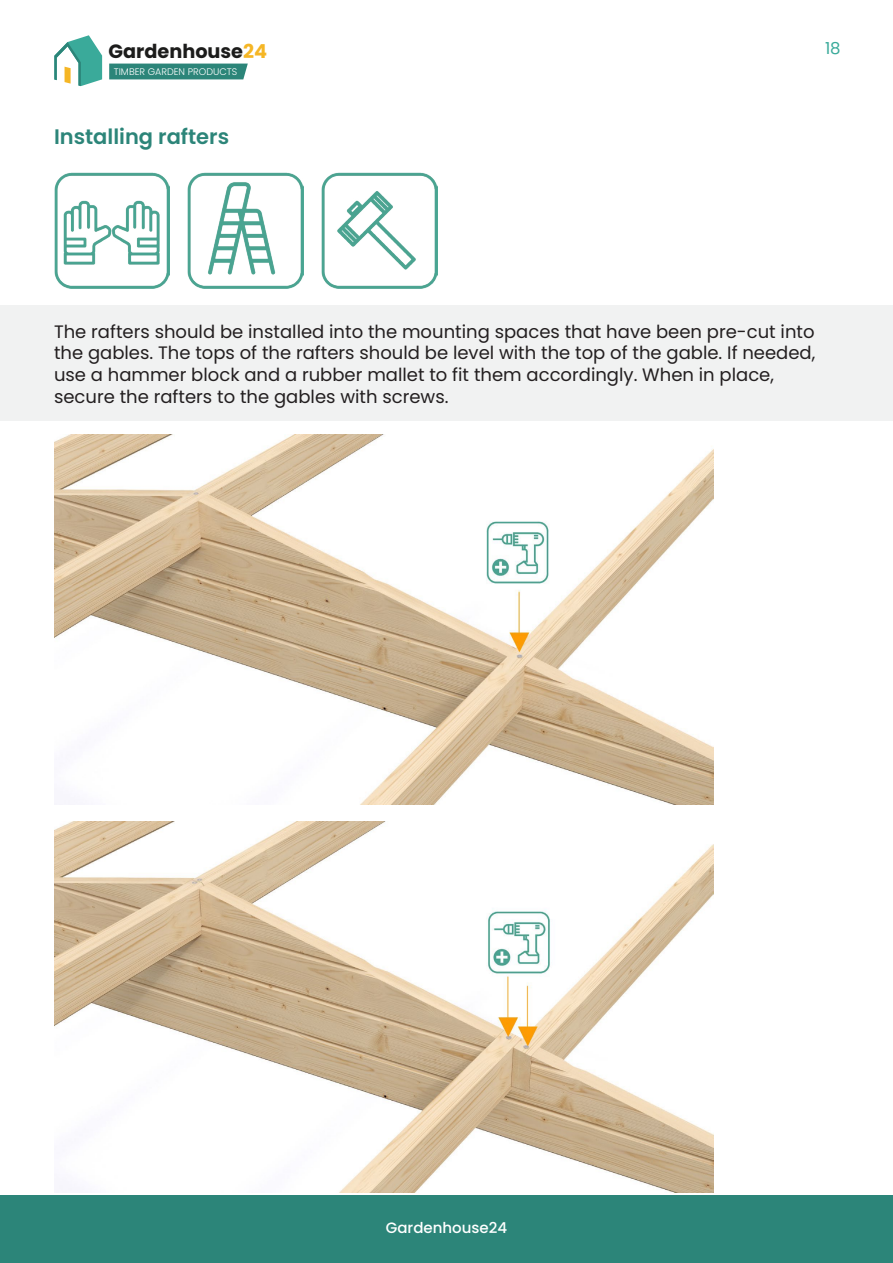
<style>
.page{position:relative;width:893px;height:1263px;background:#fff}
.page>*{position:absolute;margin:0;border:0;box-sizing:border-box;transform-origin:0 0}
.t1{font:600 21px "Poppins";color:#2c8579}
.t2{font:700 19.2px "Poppins";color:#1c1c1b}
.t3{font:18px/21.6px "Poppins";color:#231f20}
.t4{font:16.5px "Poppins";color:#3aaa9a}
.t5{font:500 15px "Poppins";color:#fff}
.t6{font:300 9.6px "Poppins";color:#fff}
.s1{color:#f5b625}
</style>
<div class="page">
<div style="left:0;top:306px;width:893px;height:115px;background:#f1f2f2"></div>
<img style="left:54px;top:173px;width:115px;height:115px">
<img style="left:188px;top:173px;width:115px;height:115px">
<img style="left:322px;top:173px;width:115px;height:115px">
<img style="left:54px;top:434px;width:660px;height:370px">
<img style="left:54px;top:821px;width:660px;height:371px">
<div style="left:0;top:1195px;width:893px;height:68px;background:#2c8579"></div>
<div style="left:109px;top:64px;width:139px;height:15px;background:#2c8579"></div>
<svg style="left:54px;top:35px;width:48px;height:51px"></svg>
<p class="t2" style="left:109px;top:40px;width:160px">Gardenhouse<span class="s1">24</span></p>
<p class="t6" style="left:114px;top:66px;width:125px">TIMBER GARDEN PRODUCTS</p>
<p class="t1" style="left:54px;top:125px;width:177px">Installing rafters</p>
<p class="t4" style="left:825px;top:39px;width:17px">18</p>
<p class="t3" style="left:54px;top:321px;width:763px">The rafters should be installed into the mounting spaces that have been pre-cut into the gables. The tops of the rafters should be level with the top of the gable. If needed, use a hammer block and a rubber mallet to fit them accordingly. When in place, secure the rafters to the gables with screws.</p>
<p class="t5" style="left:386px;top:1219px;width:123px">Gardenhouse24</p>
</div>
